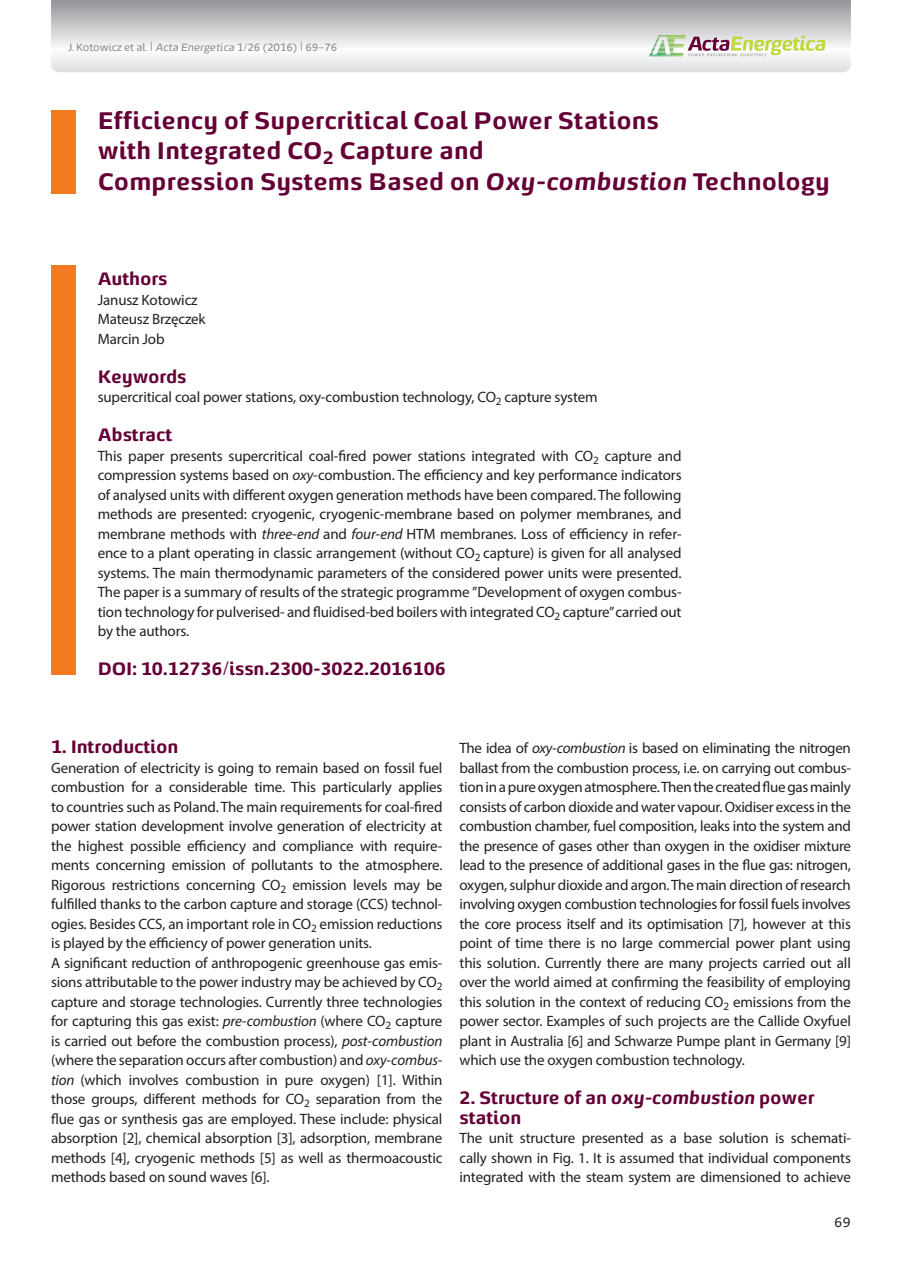
<style>
.page{position:relative;width:902px;height:1263px;background:#fff}
.page>*{position:absolute;margin:0;border:0;box-sizing:border-box;transform-origin:0 0}
.t1{font:700 24px/30.3px "Energa";letter-spacing:.005em;color:#640036}
.t2{font:700 18px/19.5px "Energa";letter-spacing:-.01em;color:#640036}
.t3{font:15px/19.5px "Myriad Pro";letter-spacing:-.01em;color:#231f20;text-align:justify}
.t4{font:13.5px "Energa";color:#231f20}
.t5{font:10.5px "Energa";letter-spacing:-.01em;color:#808285}
.s1{font-size:13.5px}
.s2{font-style:italic}
</style>
<div class="page">
<svg style="left:51px;top:0;width:799px;height:72px"></svg>
<svg style="left:649px;top:35px;width:176px;height:21px"></svg>
<div style="left:51px;top:110px;width:24px;height:83px;background:#f47a20"></div>
<div style="left:51px;top:266px;width:24px;height:409px;background:#f47a20"></div>
<p class="t5" style="left:68px;top:41px;width:271px">J. Kotowicz et al. <span class="s1">|</span> <span class="s2">Acta Energetica</span> 1/26 (2016) <span class="s1">|</span> 69–76</p>
<h1 class="t1" style="left:98px;top:104px;width:733px">Efficiency of Supercritical Coal Power Stations<br>with Integrated CO<sub>2</sub> Capture and<br>Compression Systems Based on <span class="s2">Oxy-combustion</span> Technology</h1>
<p class="t2" style="left:98px;top:268px;width:71px">Authors</p>
<p class="t3" style="left:98px;top:290px;width:109px;text-align:left">Janusz Kotowicz<br>Mateusz Brzęczek<br>Marcin Job</p>
<p class="t2" style="left:98px;top:366px;width:90px">Keywords</p>
<p class="t3" style="left:98px;top:387px;width:501px">supercritical coal power stations, oxy-combustion technology, CO<sub>2</sub> capture system</p>
<p class="t2" style="left:98px;top:424px;width:76px">Abstract</p>
<p class="t3" style="left:98px;top:446px;width:585px">This paper presents supercritical coal-fired power stations integrated with CO<sub>2</sub> capture and compression systems based on <span class="s2">oxy</span>-combustion. The efficiency and key performance indicators of analysed units with different oxygen generation methods have been compared. The following methods are presented: cryogenic, cryogenic-membrane based on polymer membranes, and membrane methods with <span class="s2">three-end</span> and <span class="s2">four-end</span> HTM membranes. Loss of efficiency in refer&shy;ence to a plant operating in classic arrangement (without CO<sub>2</sub> capture) is given for all analysed systems. The main thermodynamic parameters of the considered power units were presented.<br>The paper is a summary of results of the strategic programme ”Development of oxygen combus&shy;tion technology for pulverised- and fluidised-bed boilers with integrated CO<sub>2</sub> capture” carried out by the authors.</p>
<p class="t2" style="left:98px;top:658px;width:349px">DOI: 10.12736/issn.2300-3022.2016106</p>
<p class="t2" style="left:51px;top:736px;width:129px">1. Introduction</p>
<p class="t3" style="left:51px;top:758px;width:393px;text-align:left">Generation of electricity is going to remain based on fossil fuel combustion for a considerable time. This particularly applies to countries such as Poland. The main requirements for coal-fired power station development involve generation of electricity at the highest possible efficiency and compliance with require&shy;ments concerning emission of pollutants to the atmosphere.<br>Rigorous restrictions concerning CO<sub>2</sub> emission levels may be fulfilled thanks to the carbon capture and storage (CCS) technol&shy;ogies. Besides CCS, an important role in CO<sub>2</sub> emission reductions is played by the efficiency of power generation units.<br>A significant reduction of anthropogenic greenhouse gas emis&shy;sions attributable to the power industry may be achieved by CO<sub>2 </sub>capture and storage technologies. Currently three technologies for capturing this gas exist: <span class="s2">pre-combustion</span> (where CO<sub>2</sub> capture is carried out before the combustion process), <span class="s2">post-combustion </span>(where the separation occurs after combustion) and <span class="s2">oxy-combus&shy;tion</span> (which involves combustion in pure oxygen) [1]. Within those groups, different methods for CO<sub>2</sub> separation from the flue gas or synthesis gas are employed. These include: physical absorption [2], chemical absorption [3], adsorption, membrane methods [4], cryogenic methods [5] as well as thermoacoustic methods based on sound waves [6].</p>
<p class="t3" style="left:459px;top:738px;width:393px">The idea of <span class="s2">oxy-combustion</span> is based on eliminating the nitrogen ballast from the combustion process, i.e. on carrying out combus&shy;tion in a pure oxygen atmosphere. Then the created flue gas mainly consists of carbon dioxide and water vapour. Oxidiser excess in the combustion chamber, fuel composition, leaks into the system and the presence of gases other than oxygen in the oxidiser mixture lead to the presence of additional gases in the flue gas: nitrogen, oxygen, sulphur dioxide and argon. The main direction of research involving oxygen combustion technologies for fossil fuels involves the core process itself and its optimisation [7], however at this point of time there is no large commercial power plant using this solution. Currently there are many projects carried out all over the world aimed at confirming the feasibility of employing this solution in the context of reducing CO<sub>2</sub> emissions from the power sector. Examples of such projects are the Callide Oxyfuel plant in Australia [6] and Schwarze Pumpe plant in Germany [9] which use the oxygen combustion technology.</p>
<p class="t2" style="left:459px;top:1087px;width:356px">2. Structure of an <span class="s2">oxy-combustion</span> power station</p>
<p class="t3" style="left:459px;top:1128px;width:393px">The unit structure presented as a base solution is schemati&shy;cally shown in Fig. 1. It is assumed that individual components integrated with the steam system are dimensioned to achieve</p>
<p class="t4" style="left:834px;top:1213px;width:18px">69</p>
</div>
